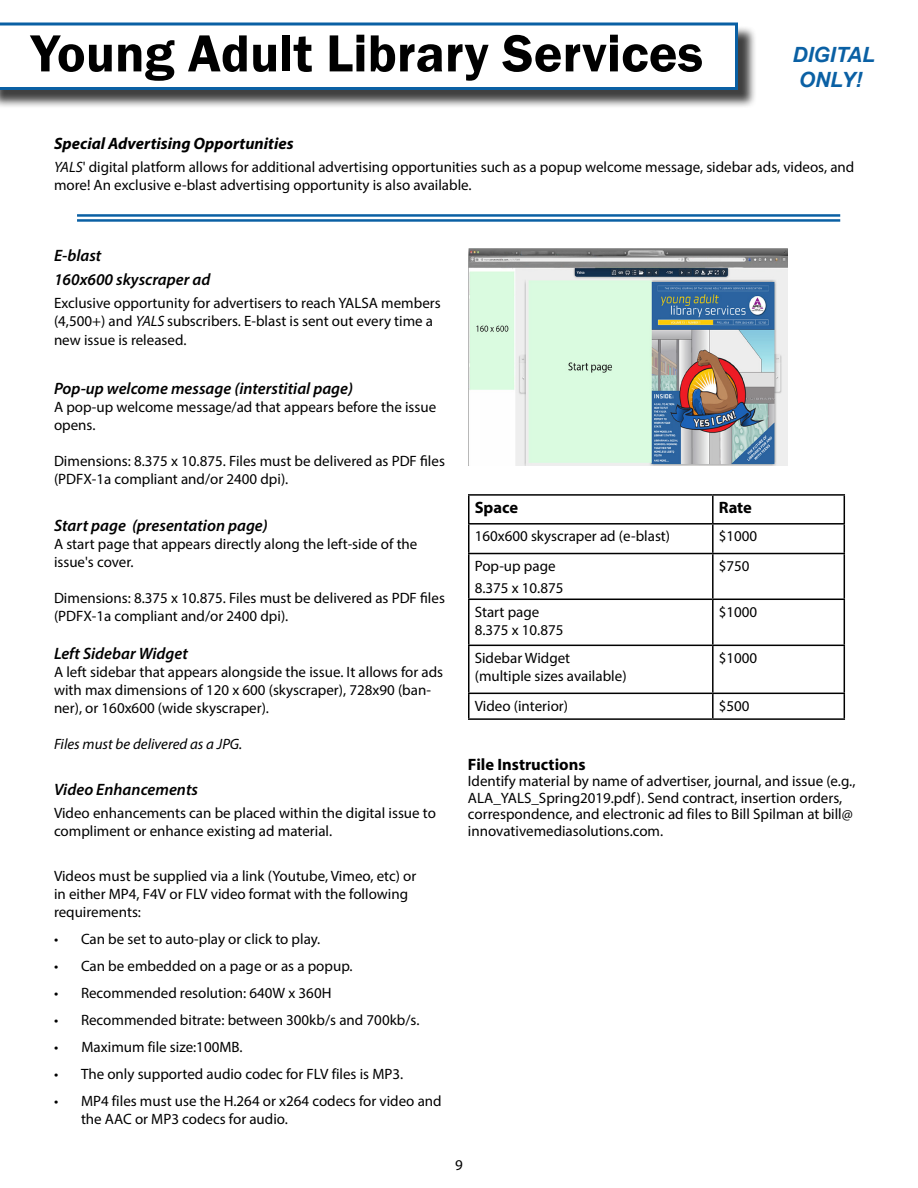
<style>
.page{position:relative;width:918px;height:1188px;background:#fff}
.page>*{position:absolute;margin:0;border:0;box-sizing:border-box;transform-origin:0 0}
.Contract_Dates{font:600 54px "Franklin Gothic";color:#000}
.Contract_Dates-2{font:italic 700 21px/25.2px "Arial";color:#0a60a4}
.subhead{font:italic 600 16.5px "Myriad Pro";color:#000}
.t1{font:italic 700 16.5px "Myriad Pro";color:#000}
.body{font:700 16.5px "Myriad Pro";color:#000}
.Contract_Dates-3{font:700 16.5px "Myriad Pro";color:#000}
.subhead-2{font:15px/18px "Myriad Pro";color:#000}
.body-2{font:15px/18px "Myriad Pro";color:#000}
.specs{font:15px/18px "Myriad Pro";color:#000}
.Contract_Dates-4{font:15px "Myriad Pro";color:#000}
.subhead-3{font:italic 15px "Myriad Pro";color:#000}
.spec_header{font:15px "Myriad Pro";color:#000}
.s1{font-style:italic}
</style>
<div class="page">
<div style="left:0;top:25px;width:757px;height:84px;background:#000;opacity:.75"></div>
<svg style="left:0;top:22px;width:738px;height:68px"></svg>
<img style="left:468px;top:248px;width:320px;height:218px">
<hr style="left:468px;top:494px;width:245px;height:2px;background:#000">
<hr style="left:468px;top:496px;width:2px;height:27px;background:#000">
<hr style="left:713px;top:494px;width:132px;height:2px;background:#000">
<hr style="left:712px;top:496px;width:2px;height:27px;background:#000">
<hr style="left:468px;top:523px;width:245px;height:2px;background:#000">
<hr style="left:468px;top:525px;width:2px;height:28px;background:#000">
<hr style="left:713px;top:523px;width:132px;height:2px;background:#000">
<hr style="left:712px;top:525px;width:2px;height:28px;background:#000">
<svg style="left:844px;top:496px;width:1px;height:57px"></svg>
<hr style="left:468px;top:553px;width:245px;height:1px;background:#000">
<hr style="left:468px;top:554px;width:2px;height:45px;background:#000">
<hr style="left:713px;top:553px;width:132px;height:1px;background:#000">
<hr style="left:712px;top:554px;width:2px;height:45px;background:#000">
<hr style="left:844px;top:554px;width:1px;height:45px;background:#000">
<hr style="left:468px;top:599px;width:245px;height:1px;background:#000">
<hr style="left:468px;top:600px;width:2px;height:45px;background:#000">
<hr style="left:713px;top:599px;width:132px;height:1px;background:#000">
<hr style="left:712px;top:600px;width:2px;height:45px;background:#000">
<hr style="left:844px;top:600px;width:1px;height:45px;background:#000">
<hr style="left:468px;top:645px;width:245px;height:1px;background:#000">
<hr style="left:468px;top:646px;width:2px;height:47px;background:#000">
<hr style="left:713px;top:645px;width:132px;height:1px;background:#000">
<hr style="left:712px;top:646px;width:2px;height:47px;background:#000">
<hr style="left:844px;top:646px;width:1px;height:47px;background:#000">
<hr style="left:468px;top:693px;width:245px;height:1px;background:#000">
<hr style="left:468px;top:694px;width:2px;height:24px;background:#000">
<hr style="left:713px;top:693px;width:132px;height:1px;background:#000">
<hr style="left:712px;top:694px;width:2px;height:24px;background:#000">
<svg style="left:844px;top:694px;width:1px;height:24px"></svg>
<hr style="left:468px;top:718px;width:245px;height:2px;background:#000">
<hr style="left:713px;top:718px;width:132px;height:2px;background:#000">
<hr style="left:77px;top:214px;width:763px;height:3px;background:#0a60a4">
<hr style="left:77px;top:219px;width:763px;height:3px;background:#0a60a4">
<p class="Contract_Dates" style="left:31px;top:20px;width:673px">Young Adult Library Services</p>
<p class="Contract_Dates-2" style="left:793px;top:43px;width:84px">DIGITAL<br>ONLY!</p>
<p class="t1" style="left:54px;top:133px;width:241px">Special Advertising Opportunities</p>
<p class="subhead-2" style="left:54px;top:157px;width:802px"><span class="s1">YALS</span>' digital platform allows for additional advertising opportunities such as a popup welcome message, sidebar ads, videos, and more! An exclusive e-blast advertising opportunity is also available.</p>
<p class="subhead" style="left:54px;top:245px;width:49px">E-blast</p>
<p class="subhead" style="left:54px;top:269px;width:158px">160x600 skyscraper ad</p>
<p class="subhead-2" style="left:54px;top:293px;width:388px">Exclusive opportunity for advertisers to reach YALSA members (4,500+) and <span class="s1">YALS</span> subscribers. E-blast is sent out every time a</p>
<p class="subhead-2" style="left:54px;top:331px;width:134px">new issue is released.</p>
<p class="subhead" style="left:54px;top:378px;width:301px">Pop-up welcome message (interstitial page)</p>
<p class="subhead-2" style="left:54px;top:398px;width:384px">A pop-up welcome message/ad that appears before the issue opens.</p>
<p class="subhead-2" style="left:54px;top:452px;width:392px">Dimensions: 8.375 x 10.875. Files must be delivered as PDF files (PDFX-1a compliant and/or 2400 dpi).</p>
<p class="subhead" style="left:54px;top:515px;width:215px">Start page (presentation page)</p>
<p class="subhead-2" style="left:54px;top:535px;width:365px">A start page that appears directly along the left-side of the issue's cover.</p>
<p class="subhead-2" style="left:54px;top:589px;width:392px">Dimensions: 8.375 x 10.875. Files must be delivered as PDF files (PDFX-1a compliant and/or 2400 dpi).</p>
<p class="subhead" style="left:54px;top:643px;width:135px">Left Sidebar Widget</p>
<p class="subhead-2" style="left:54px;top:662px;width:391px">A left sidebar that appears alongside the issue. It allows for ads with max dimensions of 120 x 600 (skyscraper), 728x90 (ban&shy;ner), or 160x600 (wide skyscraper).</p>
<p class="subhead-3" style="left:54px;top:734px;width:190px">Files must be delivered as a JPG.</p>
<p class="subhead" style="left:54px;top:779px;width:146px">Video Enhancements</p>
<p class="body-2" style="left:54px;top:804px;width:384px">Video enhancements can be placed within the digital issue to compliment or enhance existing ad material.</p>
<p class="body-2" style="left:54px;top:867px;width:364px">Videos must be supplied via a link (Youtube, Vimeo, etc) or in either MP4, F4V or FLV video format with the following requirements:</p>
<p class="body-2" style="left:54px;top:930px;width:268px">• Can be set to auto-play or click to play.</p>
<p class="body-2" style="left:54px;top:957px;width:300px">• Can be embedded on a page or as a popup.</p>
<p class="body-2" style="left:54px;top:984px;width:279px">• Recommended resolution: 640W x 360H</p>
<p class="body-2" style="left:54px;top:1011px;width:367px">• Recommended bitrate: between 300kb/s and 700kb/s.</p>
<p class="body-2" style="left:54px;top:1038px;width:190px">• Maximum file size:100MB.</p>
<p class="body-2" style="left:54px;top:1065px;width:351px">• The only supported audio codec for FLV files is MP3.</p>
<p class="body-2" style="left:81px;top:1092px;width:362px;text-indent:-27px">• MP4 files must use the H.264 or x264 codecs for video and the AAC or MP3 codecs for audio.</p>
<p class="Contract_Dates-3" style="left:475px;top:497px;width:45px">Space</p>
<p class="Contract_Dates-3" style="left:719px;top:497px;width:35px">Rate</p>
<p class="specs" style="left:475px;top:527px;width:197px">160x600 skyscraper ad (e-blast)</p>
<p class="Contract_Dates-4" style="left:719px;top:527px;width:40px">$1000</p>
<p class="spec_header" style="left:475px;top:556px;width:82px">Pop-up page</p>
<p class="specs" style="left:475px;top:579px;width:90px">8.375 x 10.875</p>
<p class="Contract_Dates-4" style="left:719px;top:556px;width:32px">$750</p>
<p class="Contract_Dates-4" style="left:475px;top:602px;width:66px">Start page</p>
<p class="specs" style="left:475px;top:620px;width:90px">8.375 x 10.875</p>
<p class="Contract_Dates-4" style="left:719px;top:602px;width:40px">$1000</p>
<p class="specs" style="left:475px;top:648px;width:153px">Sidebar Widget (multiple sizes available)</p>
<p class="specs" style="left:719px;top:648px;width:40px">$1000</p>
<p class="Contract_Dates-4" style="left:475px;top:696px;width:95px">Video (interior)</p>
<p class="Contract_Dates-4" style="left:719px;top:696px;width:32px">$500</p>
<p class="body" style="left:468px;top:753px;width:119px">File Instructions</p>
<p class="body-2" style="left:468px;top:773px;width:389px;line-height:16.5px">Identify material by name of advertiser, journal, and issue (e.g., ALA_YALS_Spring2019.pdf). Send contract, insertion orders, correspondence, and electronic ad files to Bill Spilman at bill@ innovativemediasolutions.com.</p>
<p class="Contract_Dates-4" style="left:455px;top:1156px;width:9px">9</p>
</div>
